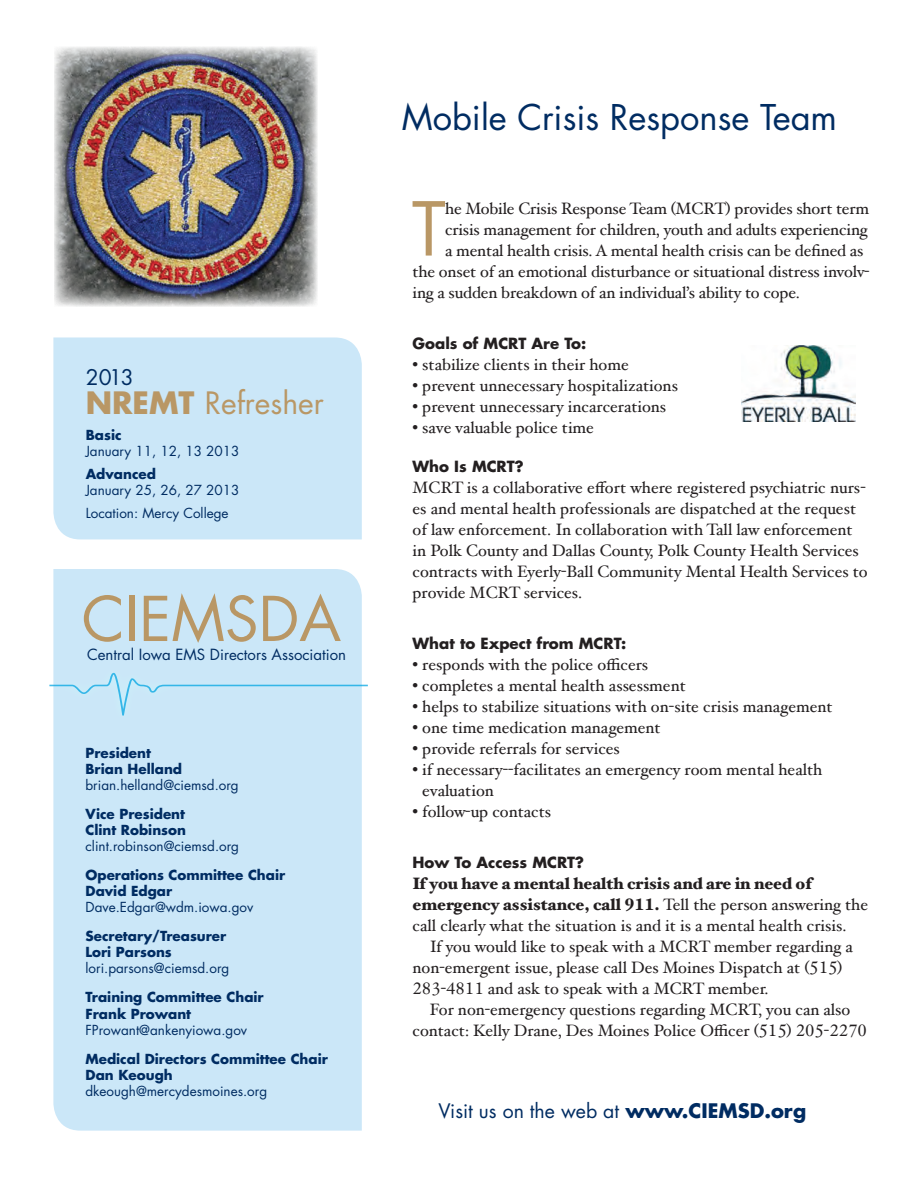
<style>
.page{position:relative;width:918px;height:1188px;background:#fff}
.page>*{position:absolute;margin:0;border:0;box-sizing:border-box;transform-origin:0 0}
.t1{font:72.15px "Futura";color:#b99765}
.t2{font:60px "Futura";color:#b99765}
.t3{font:34.5px "Futura";color:#002c62}
.t4{font:30px "Futura";color:#b99765}
.t5{font:21px "Futura";color:#002c62}
.t6{font:19.5px "Futura";color:#002c62}
.t7{font:16.5px/21px "Hoefler Text";color:#231f20}
.t8{font:900 16.5px "Hoefler Text";color:#231f20}
.t9{font:700 15px "Futura";color:#231f20}
.t10{font:15px "Futura";color:#002c62}
.t11{font:13.5px "Futura";color:#002c62}
.t12{font:700 13.5px "Futura";color:#002c62}
.s1{font-weight:700}
.s2{font-weight:900}
</style>
<div class="page">
<div style="left:53px;top:569px;width:309px;height:562px;background:#cbe7f8"></div>
<div style="left:53px;top:338px;width:309px;height:201px;background:#cbe7f8"></div>
<div style="left:53px;top:658px;width:309px;height:71px;background:#cbe7f8"></div>
<svg style="left:49px;top:673px;width:319px;height:43px;background:#c5e5f7"></svg>
<img style="left:741px;top:345px;width:114px;height:76px">
<img style="left:54px;top:47px;width:264px;height:259px">
<p class="t5" style="left:86px;top:363px;width:49px">2013</p>
<p class="t4" style="left:86px;top:382px;width:240px"><span class="s1">NREMT</span> Refresher</p>
<p class="t12" style="left:86px;top:426px;width:37px">Basic</p>
<p class="t11" style="left:86px;top:442px;width:155px">January 11, 12, 13 2013</p>
<p class="t12" style="left:86px;top:465px;width:72px">Advanced</p>
<p class="t11" style="left:86px;top:481px;width:155px">January 25, 26, 27 2013</p>
<p class="t11" style="left:86px;top:504px;width:144px">Location: Mercy College</p>
<p class="t2" style="left:82px;top:578px;width:261px">CIEMSDA</p>
<p class="t10" style="left:87px;top:644px;width:261px">Central Iowa EMS Directors Association</p>
<p class="t12" style="left:86px;top:743px;width:67px">President</p>
<p class="t12" style="left:86px;top:759px;width:98px">Brian Helland</p>
<p class="t11" style="left:86px;top:775px;width:155px">brian.helland@ciemsd.org</p>
<p class="t12" style="left:86px;top:804px;width:101px">Vice President</p>
<p class="t12" style="left:86px;top:820px;width:102px">Clint Robinson</p>
<p class="t11" style="left:86px;top:837px;width:155px">clint.robinson@ciemsd.org</p>
<p class="t12" style="left:86px;top:866px;width:201px">Operations Committee Chair</p>
<p class="t12" style="left:86px;top:882px;width:88px">David Edgar</p>
<p class="t11" style="left:86px;top:898px;width:169px">Dave.Edgar@wdm.iowa.gov</p>
<p class="t12" style="left:86px;top:927px;width:142px">Secretary/Treasurer</p>
<p class="t12" style="left:86px;top:943px;width:88px">Lori Parsons</p>
<p class="t11" style="left:86px;top:959px;width:145px">lori.parsons@ciemsd.org</p>
<p class="t12" style="left:86px;top:988px;width:180px">Training Committee Chair</p>
<p class="t12" style="left:86px;top:1004px;width:107px">Frank Prowant</p>
<p class="t11" style="left:86px;top:1020px;width:163px">FProwant@ankenyiowa.gov</p>
<p class="t12" style="left:86px;top:1049px;width:244px">Medical Directors Committee Chair</p>
<p class="t12" style="left:86px;top:1065px;width:89px">Dan Keough</p>
<p class="t11" style="left:86px;top:1082px;width:183px">dkeough@mercydesmoines.org</p>
<p class="t3" style="left:402px;top:94px;width:437px">Mobile Crisis Response Team</p>
<p class="t1" style="left:412px;top:179px;width:35px">T</p>
<p class="t7" style="left:445px;top:197px;width:426px">he Mobile Crisis Response Team (MCRT) provides short term</p>
<p class="t7" style="left:445px;top:218px;width:424px">crisis management for children, youth and adults experiencing</p>
<p class="t7" style="left:445px;top:239px;width:420px">a mental health crisis. A mental health crisis can be defined as</p>
<p class="t7" style="left:413px;top:260px;width:458px">the onset of an emotional disturbance or situational distress involv-</p>
<p class="t7" style="left:413px;top:281px;width:389px">ing a sudden breakdown of an individual’s ability to cope.</p>
<p class="t9" style="left:413px;top:333px;width:175px">Goals of MCRT Are To:</p>
<p class="t7" style="left:413px;top:353px;width:218px">• stabilize clients in their home</p>
<p class="t7" style="left:413px;top:374px;width:267px">• prevent unnecessary hospitalizations</p>
<p class="t7" style="left:413px;top:395px;width:255px">• prevent unnecessary incarcerations</p>
<p class="t7" style="left:413px;top:416px;width:183px">• save valuable police time</p>
<p class="t9" style="left:413px;top:456px;width:113px">Who Is MCRT?</p>
<p class="t7" style="left:413px;top:476px;width:456px">MCRT is a collaborative effort where registered psychiatric nurs&shy;es and mental health professionals are dispatched at the request of law enforcement. In collaboration with Tall law enforcement in Polk County and Dallas County, Polk County Health Services contracts with Eyerly-Ball Community Mental Health Services to provide MCRT services.</p>
<p class="t9" style="left:413px;top:633px;width:215px">What to Expect from MCRT:</p>
<p class="t7" style="left:413px;top:653px;width:237px">• responds with the police officers</p>
<p class="t7" style="left:413px;top:674px;width:275px">• completes a mental health assessment</p>
<p class="t7" style="left:413px;top:695px;width:422px">• helps to stabilize situations with on-site crisis management</p>
<p class="t7" style="left:413px;top:716px;width:250px">• one time medication management</p>
<p class="t7" style="left:413px;top:737px;width:209px">• provide referrals for services</p>
<p class="t7" style="left:422px;top:758px;width:401px;text-indent:-10px">• if necessary--facilitates an emergency room mental health evaluation</p>
<p class="t7" style="left:413px;top:800px;width:140px">• follow-up contacts</p>
<p class="t9" style="left:413px;top:852px;width:173px">How To Access MCRT?</p>
<p class="t8" style="left:413px;top:873px;width:401px">If you have a mental health crisis and are in need of</p>
<p class="t7" style="left:413px;top:893px;width:457px"><span class="s2">emergency assistance, call 911.</span> Tell the person answering the call clearly what the situation is and it is a mental health crisis.</p>
<p class="t7" style="left:413px;top:935px;width:442px;text-indent:17px">If you would like to speak with a MCRT member regarding a non-emergent issue, please call Des Moines Dispatch at (515)<br>283-4811 and ask to speak with a MCRT member.</p>
<p class="t7" style="left:413px;top:998px;width:456px;text-align:center">For non-emergency questions regarding MCRT, you can also contact: Kelly Drane, Des Moines Police Officer (515) 205-2270</p>
<p class="t6" style="left:438px;top:1097px;width:369px">Visit us on the web at <span class="s1">www.CIEMSD.org</span></p>
</div>
